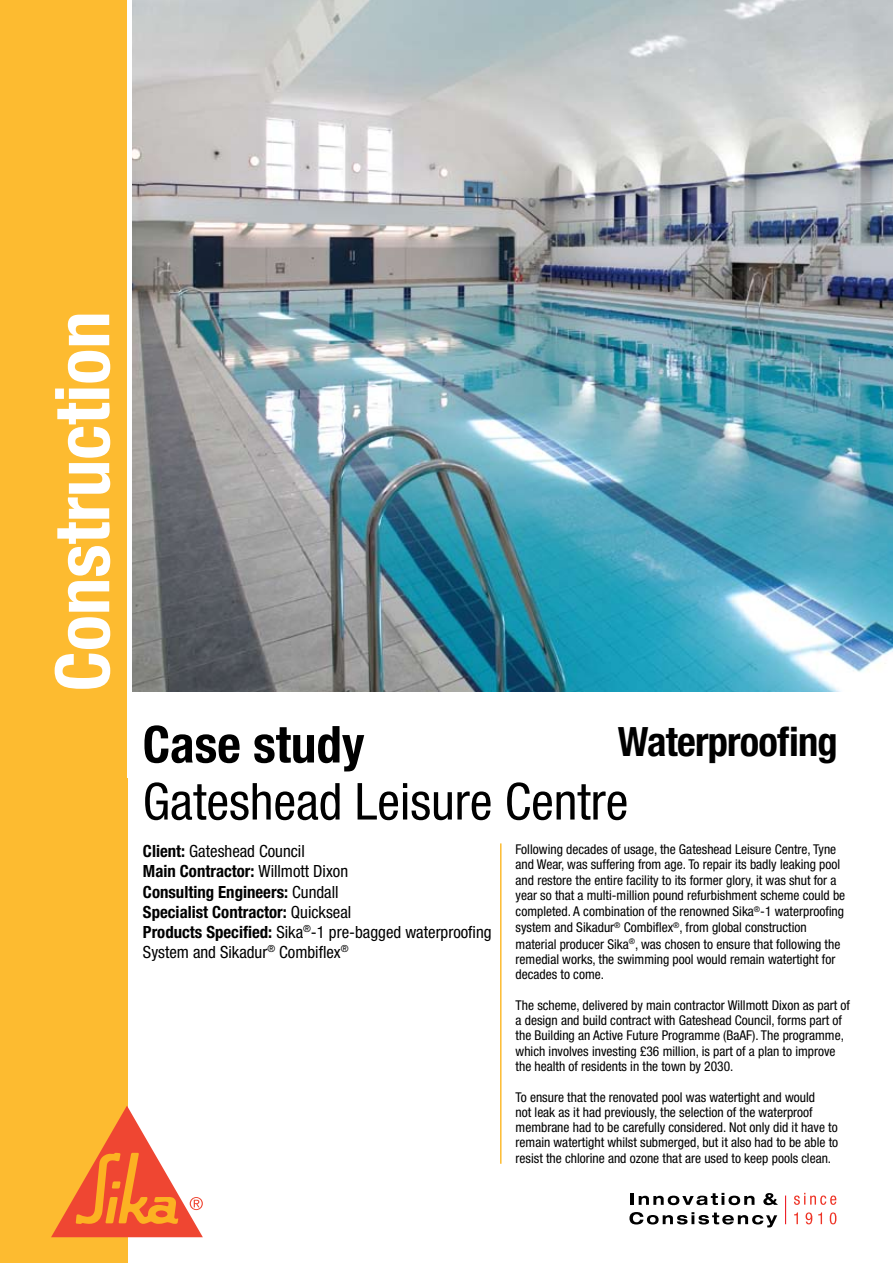
<style>
.page{position:relative;width:893px;height:1263px;background:#fff}
.page>*{position:absolute;margin:0;border:0;box-sizing:border-box;transform-origin:0 0}
.t1{font:700 condensed 75px "Helvetica Neue";color:#fff}
.t2{font:condensed 51px "Helvetica Neue";color:#000}
.t3{font:700 condensed 51px "Helvetica Neue";color:#000}
.t4{font:700 condensed 40.5px "Helvetica Neue";letter-spacing:-.02em;color:#000}
.t5{font:condensed 16.8px/20.1px "Helvetica Neue";color:#000}
.t6{font:condensed 13.5px/15.6px "Helvetica Neue";color:#000}
.s1{font-weight:700}
</style>
<div class="page">
<img style="left:132px;top:0;width:761px;height:692px">
<div style="left:0;top:0;width:128px;height:1263px;background:#fdbb30"></div>
<hr style="left:500px;top:843px;width:2px;height:321px;background:#fdbb30">
<svg style="left:51px;top:1106px;width:152px;height:131px"></svg>
<svg style="left:794px;top:1193px;width:42px;height:12px"></svg>
<svg style="left:794px;top:1212px;width:4px;height:12px"></svg>
<svg style="left:806px;top:1212px;width:6px;height:12px"></svg>
<svg style="left:818px;top:1212px;width:4px;height:12px"></svg>
<svg style="left:830px;top:1212px;width:6px;height:12px"></svg>
<svg style="left:631px;top:1193px;width:123px;height:12px"></svg>
<svg style="left:763px;top:1193px;width:15px;height:12px"></svg>
<svg style="left:629px;top:1212px;width:148px;height:15px"></svg>
<svg style="left:785px;top:1195px;width:1px;height:29px"></svg>
<h1 class="t1" style="left:37px;top:691px;width:382px;rotate:-90deg">Construction</h1>
<h2 class="t3" style="left:143px;top:713px;width:223px">Case study</h2>
<h2 class="t2" style="left:143px;top:772px;width:487px">Gateshead Leisure Centre</h2>
<p class="t5" style="left:143px;top:841px;width:350px"><span class="s1">Client:</span> Gateshead Council<br><span class="s1">Main Contractor:</span> Willmott Dixon<br><span class="s1">Consulting Engineers:</span> Cundall<br><span class="s1">Specialist Contractor:</span> Quickseal<br><span class="s1">Products Specified:</span> Sika<sup>®</sup>-1 pre-bagged waterproofing System and Sikadur<sup>®</sup> Combiflex<sup>®</sup></p>
<p class="t6" style="left:516px;top:841px;width:331px">Following decades of usage, the Gateshead Leisure Centre, Tyne and Wear, was suffering from age. To repair its badly leaking pool and restore the entire facility to its former glory, it was shut for a year so that a multi-million pound refurbishment scheme could be completed. A combination of the renowned Sika<sup>®</sup>-1 waterproofing system and Sikadur<sup>®</sup> Combiflex<sup>®</sup>, from global construction material producer Sika<sup>®</sup>, was chosen to ensure that following the remedial works, the swimming pool would remain watertight for decades to come.</p>
<p class="t6" style="left:516px;top:997px;width:336px">The scheme, delivered by main contractor Willmott Dixon as part of a design and build contract with Gateshead Council, forms part of the Building an Active Future Programme (BaAF). The programme, which involves investing £36 million, is part of a plan to improve the health of residents in the town by 2030.</p>
<p class="t6" style="left:516px;top:1089px;width:324px">To ensure that the renovated pool was watertight and would<br>not leak as it had previously, the selection of the waterproof membrane had to be carefully considered. Not only did it have to remain watertight whilst submerged, but it also had to be able to resist the chlorine and ozone that are used to keep pools clean.</p>
<h3 class="t4" style="left:618px;top:717px;width:221px">Waterproofing</h3>
</div>
